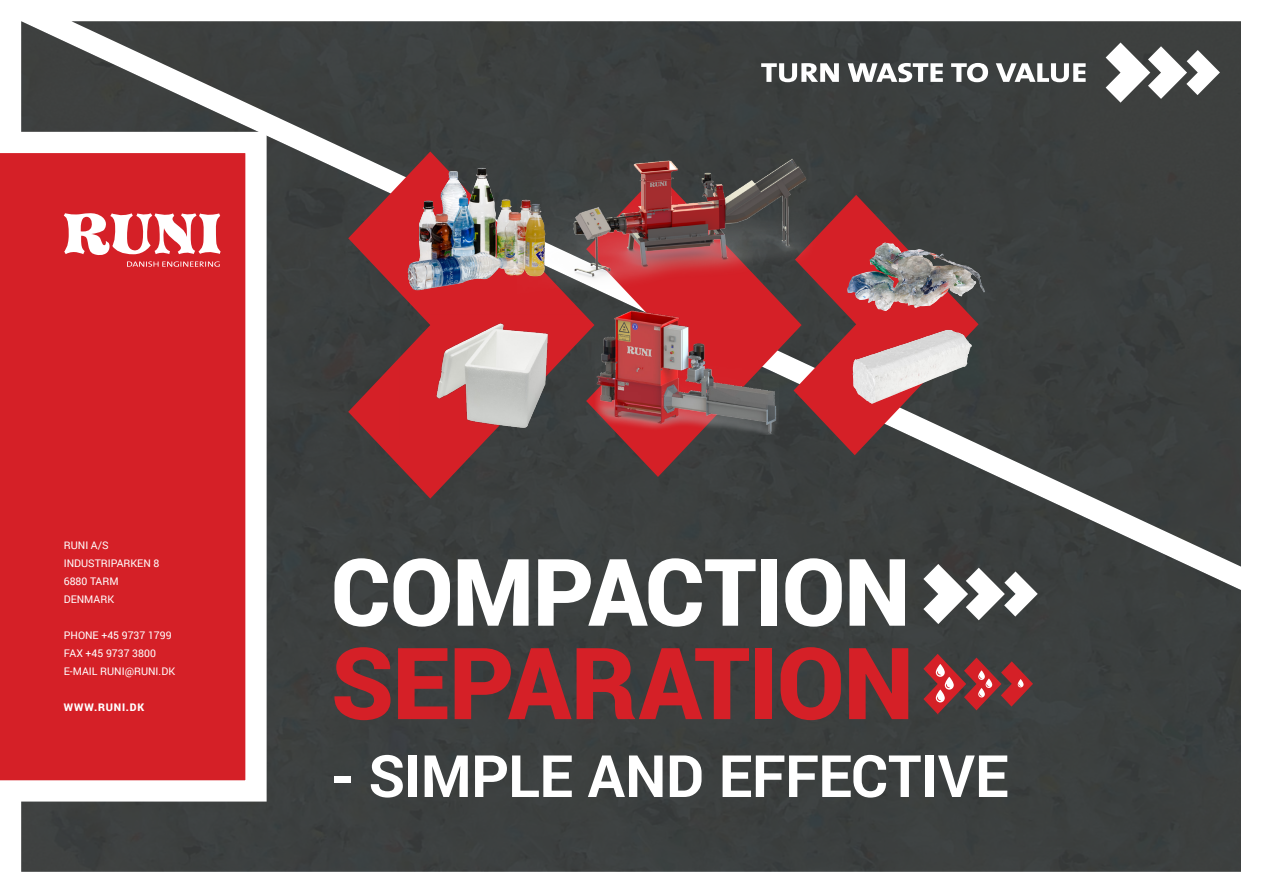
<style>
.page{position:relative;width:1263px;height:893px;background:#fff}
.page>*{position:absolute;margin:0;border:0;box-sizing:border-box;transform-origin:0 0}
.t1{font:900 99.75px "Roboto";letter-spacing:-.015em;color:#d52027}
.t2{font:900 93.45px "Roboto";letter-spacing:-.015em;color:#fff}
.t3{font:700 58.35px "Roboto";letter-spacing:-.01em;color:#fff}
.t4{font:10.5px/18px "Roboto";color:#fff}
.t5{font:900 10.5px "Roboto";letter-spacing:.075em;color:#fff}
</style>
<div class="page">
<div style="left:21px;top:21px;width:1220px;height:851px;background:#3c3f3f"></div>
<svg style="left:0;top:132px;width:267px;height:669px;background:#db3f45"></svg>
<svg style="left:1106px;top:43px;width:114px;height:60px"></svg>
<svg style="left:64px;top:210px;width:157px;height:57px"></svg>
<svg style="left:348px;top:151px;width:630px;height:348px;background:#744546"></svg>
<img style="left:399px;top:314px;width:177px;height:125px">
<img style="left:576px;top:299px;width:222px;height:150px">
<img style="left:517px;top:123px;width:312px;height:176px">
<img style="left:852px;top:330px;width:120px;height:74px">
<img style="left:419px;top:168px;width:62px;height:87px">
<img style="left:847px;top:243px;width:38px;height:50px">
<svg style="left:761px;top:63px;width:325px;height:19px"></svg>
<svg style="left:923px;top:654px;width:110px;height:60px;background:#833d40"></svg>
<svg style="left:923px;top:564px;width:115px;height:60px"></svg>
<p class="t4" style="left:64px;top:536px;width:97px">RUNI A/S<br>INDUSTRIPARKEN 8<br>6880 TARM<br>DENMARK</p>
<p class="t4" style="left:64px;top:626px;width:113px">PHONE +45 9737 1799<br>FAX +45 9737 3800<br>E-MAIL RUNI@RUNI.DK</p>
<p class="t5" style="left:64px;top:700px;width:82px">WWW.RUNI.DK</p>
<h2 class="t2" style="left:331px;top:526px;width:581px">COMPACTION</h2>
<h1 class="t1" style="left:331px;top:613px;width:584px">SEPARATION</h1>
<h3 class="t3" style="left:331px;top:735px;width:679px">- SIMPLE AND EFFECTIVE</h3>
</div>
